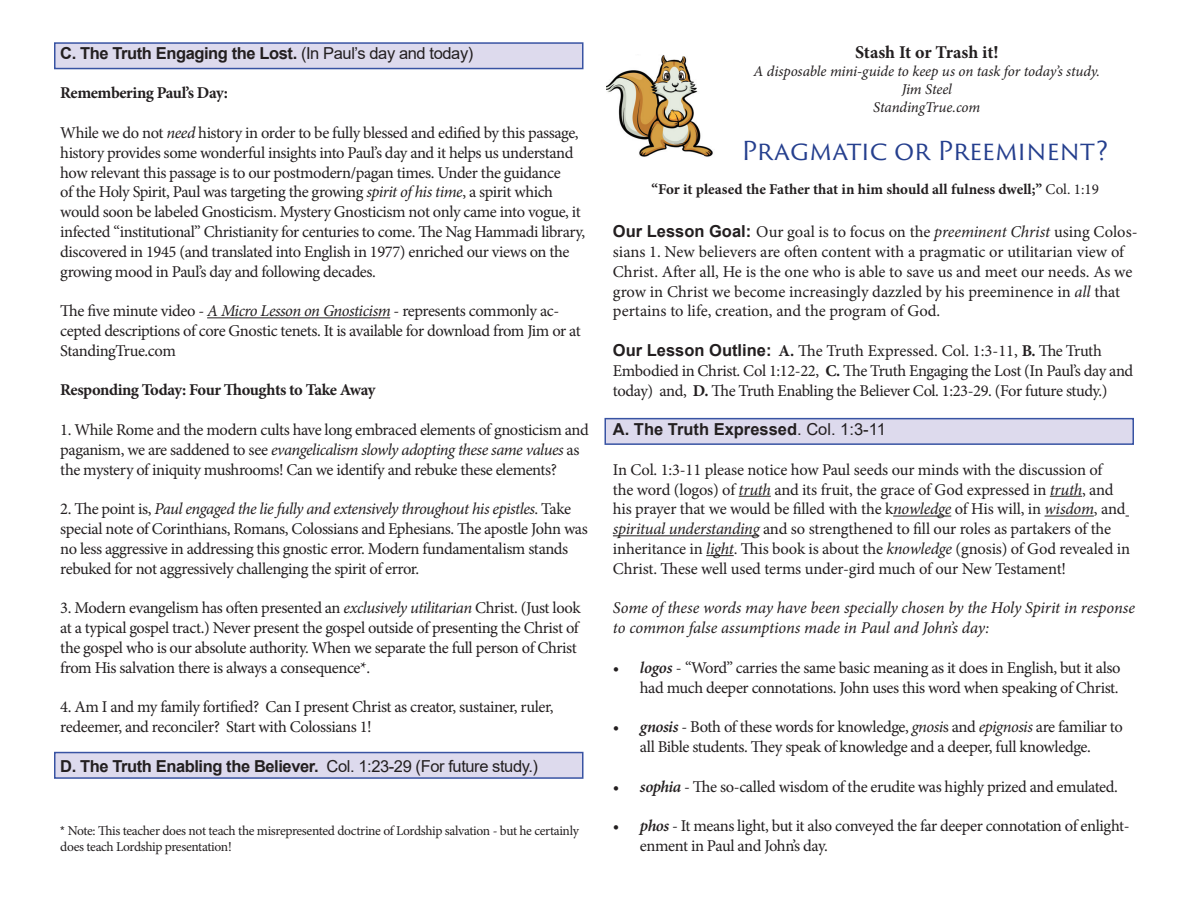
<style>
.page{position:relative;width:1188px;height:918px;background:#fff}
.page>*{position:absolute;margin:0;border:0;box-sizing:border-box;transform-origin:0 0}
.t1{font:25.5px "Trajan Sans Pro";letter-spacing:-.005em;color:#253f8e}
.t2{font:700 18px "Minion Pro";letter-spacing:-.01em;color:#231f20}
.t3{font:16.5px/19.8px "Minion Pro";letter-spacing:-.025em;color:#231f20}
.t4{font:16.5px/19.8px "Minion Pro";color:#231f20}
.t5{font:italic 16.5px/19.8px "Minion Pro";letter-spacing:-.01em;color:#231f20}
.t6{font:700 16.5px "Arial";letter-spacing:-.025em;color:#231f20}
.t7{font:700 16.5px "Minion Pro";letter-spacing:-.03em;color:#231f20}
.t8{font:700 16.5px "Arial";color:#231f20}
.t9{font:italic 15px/18px "Minion Pro";letter-spacing:-.01em;color:#231f20;text-align:center}
.t10{font:700 15px "Minion Pro";color:#231f20}
.t11{font:13.5px/16.2px "Minion Pro";letter-spacing:-.025em;color:#231f20}
.s1{font-weight:400}
.s2{font-style:italic}
.s3{font-family:"Arial";font-size:12px}
.s4{font-family:"Arial";font-weight:700}
.s5{font-weight:700}
.s6{font-weight:600;font-style:italic}
</style>
<div class="page">
<div style="left:54px;top:752px;width:530px;height:27px;background:#dddaed;border:2px solid #3853a3"></div>
<div style="left:54px;top:42px;width:530px;height:27px;background:#dddaed;border:2px solid #3853a3"></div>
<div style="left:604px;top:418px;width:530px;height:27px;background:#dddaed;border:2px solid #3853a3"></div>
<hr style="left:739px;top:496px;width:32px;height:1px;background:#231f20">
<hr style="left:1050px;top:496px;width:32px;height:1px;background:#231f20">
<hr style="left:893px;top:516px;width:58px;height:1px;background:#231f20">
<hr style="left:1045px;top:516px;width:49px;height:1px;background:#231f20">
<hr style="left:613px;top:535px;width:146px;height:1px;background:#231f20">
<svg style="left:706px;top:555px;width:28px;height:1px"></svg>
<img style="left:607px;top:55px;width:106px;height:102px">
<hr style="left:207px;top:317px;width:183px;height:1px;background:#231f20">
<p class="t6" style="left:60px;top:41px;width:415px">C. The Truth Engaging the Lost. <span class="s1">(In Paul’s day and today)</span></p>
<p class="t7" style="left:60px;top:82px;width:169px">Remembering Paul’s Day:</p>
<p class="t3" style="left:60px;top:123px;width:526px">While we do not <span class="s2">need</span> history in order to be fully blessed and edified by this passage, history provides some wonderful insights into Paul’s day and it helps us understand how relevant this passage is to our postmodern/pagan times. Under the guidance<br>of the Holy Spirit, Paul was targeting the growing <span class="s2">spirit of his time</span>, a spirit which would soon be labeled Gnosticism. Mystery Gnosticism not only came into vogue, it infected “institutional” Christianity for centuries to come. The Nag Hammadi library, discovered in 1945 (and translated into English in 1977) enriched our views on the growing mood in Paul’s day and following decades.</p>
<p class="t3" style="left:60px;top:301px;width:522px">The five minute video - <span class="s2">A Micro Lesson on Gnosticism</span> - represents commonly ac&shy;cepted descriptions of core Gnostic tenets. It is available for download from Jim or at<br>StandingTrue.com</p>
<p class="t7" style="left:60px;top:379px;width:317px">Responding Today: Four Thoughts to Take Away</p>
<p class="t3" style="left:60px;top:420px;width:530px">1. While Rome and the modern cults have long embraced elements of gnosticism and paganism, we are saddened to see <span class="s2">evangelicalism slowly adopting these same values</span> as the mystery of iniquity mushrooms! Can we identify and rebuke these elements?</p>
<p class="t3" style="left:60px;top:499px;width:529px">2. The point is, <span class="s2">Paul engaged the lie fully and extensively throughout his epistles</span>. Take special note of Corinthians, Romans, Colossians and Ephesians. The apostle John was no less aggressive in addressing this gnostic error. Modern fundamentalism stands rebuked for not aggressively challenging the spirit of error.</p>
<p class="t3" style="left:60px;top:598px;width:522px">3. Modern evangelism has often presented an <span class="s2">exclusively utilitarian</span> Christ. (Just look at a typical gospel tract.) Never present the gospel outside of presenting the Christ of the gospel who is our absolute authority. When we separate the full person of Christ from His salvation there is always a consequence*.</p>
<p class="t3" style="left:60px;top:697px;width:495px">4. Am I and my family fortified? Can I present Christ as creator, sustainer, ruler, redeemer, and reconciler? Start with Colossians 1!</p>
<p class="t6" style="left:60px;top:754px;width:479px">D. The Truth Enabling the Believer. <span class="s1">Col. 1:23-29 (For future study.)</span></p>
<p class="t11" style="left:60px;top:822px;width:520px"><span class="s3">*</span> Note: This teacher does not teach the misrepresented doctrine of Lordship salvation - but he certainly does teach Lordship presentation!</p>
<p class="t2" style="left:855px;top:39px;width:145px">Stash It or Trash it!</p>
<p class="t9" style="left:754px;top:62px;width:348px">A disposable mini-guide to keep us on task for today’s study.<br>Jim Steel<br>StandingTrue.com</p>
<h1 class="t1" style="left:741px;top:133px;width:369px">Pragmatic or Preeminent?</h1>
<p class="t10" style="left:652px;top:179px;width:449px">“For it pleased the Father that in him should all fulness dwell;” <span class="s1">Col. 1:19</span></p>
<p class="t4" style="left:613px;top:222px;width:526px"><span class="s4">Our Lesson Goal:</span> Our goal is to focus on the <span class="s2">preeminent Christ</span> using Colos&shy;sians 1. New believers are often content with a pragmatic or utilitarian view of Christ. After all, He is the one who is able to save us and meet our needs. As we grow in Christ we become increasingly dazzled by his preeminence in <span class="s2">all</span> that pertains to life, creation, and the program of God.</p>
<p class="t3" style="left:613px;top:341px;width:522px"><span class="s4">Our Lesson Outline:</span> <span class="s5">A.</span> The Truth Expressed. Col. 1:3-11, <span class="s5">B.</span> The Truth<br>Embodied in Christ. Col 1:12-22, <span class="s5">C.</span> The Truth Engaging the Lost (In Paul’s day and today) and, <span class="s5">D.</span> The Truth Enabling the Believer Col. 1:23-29. (For future study.)</p>
<p class="t8" style="left:613px;top:418px;width:274px">A. The Truth Expressed<span class="s1">. Col. 1:3-11</span></p>
<p class="t3" style="left:613px;top:460px;width:519px">In Col. 1:3-11 please notice how Paul seeds our minds with the discussion of<br>the word (logos) of <span class="s2">truth</span> and its fruit, the grace of God expressed in <span class="s2">truth</span>, and his prayer that we would be filled with the k<span class="s2">nowledge</span> of His will, in <span class="s2">wisdom</span>, and <span class="s2">spiritual understanding</span> and so strengthened to fill our roles as partakers of the inheritance in <span class="s2">light</span>. This book is about the <span class="s2">knowledge</span> (gnosis) of God revealed in Christ. These well used terms under-gird much of our New Testament!</p>
<p class="t5" style="left:613px;top:598px;width:524px">Some of these words may have been specially chosen by the Holy Spirit in response to common false assumptions made in Paul and John’s day:</p>
<p class="t3" style="left:613px;top:658px;width:509px;text-align:right"><span class="s6">• logos</span> - “Word” carries the same basic meaning as it does in English, but it also had much deeper connotations. John uses this word when speaking of Christ.</p>
<p class="t3" style="left:613px;top:717px;width:511px;text-align:center"><span class="s6">• gnosis</span> - Both of these words for knowledge, <span class="s2">gnosi</span>s and <span class="s2">epignosis</span> are familiar to all Bible students. They speak of knowledge and a deeper, full knowledge.</p>
<p class="t3" style="left:613px;top:776px;width:507px"><span class="s6">• sophia</span> - The so-called wisdom of the erudite was highly prized and emulated.</p>
<p class="t3" style="left:640px;top:816px;width:491px;text-indent:-27px"><span class="s6">• phos</span> - It means light, but it also conveyed the far deeper connotation of enlight&shy;enment in Paul and John’s day.</p>
</div>
